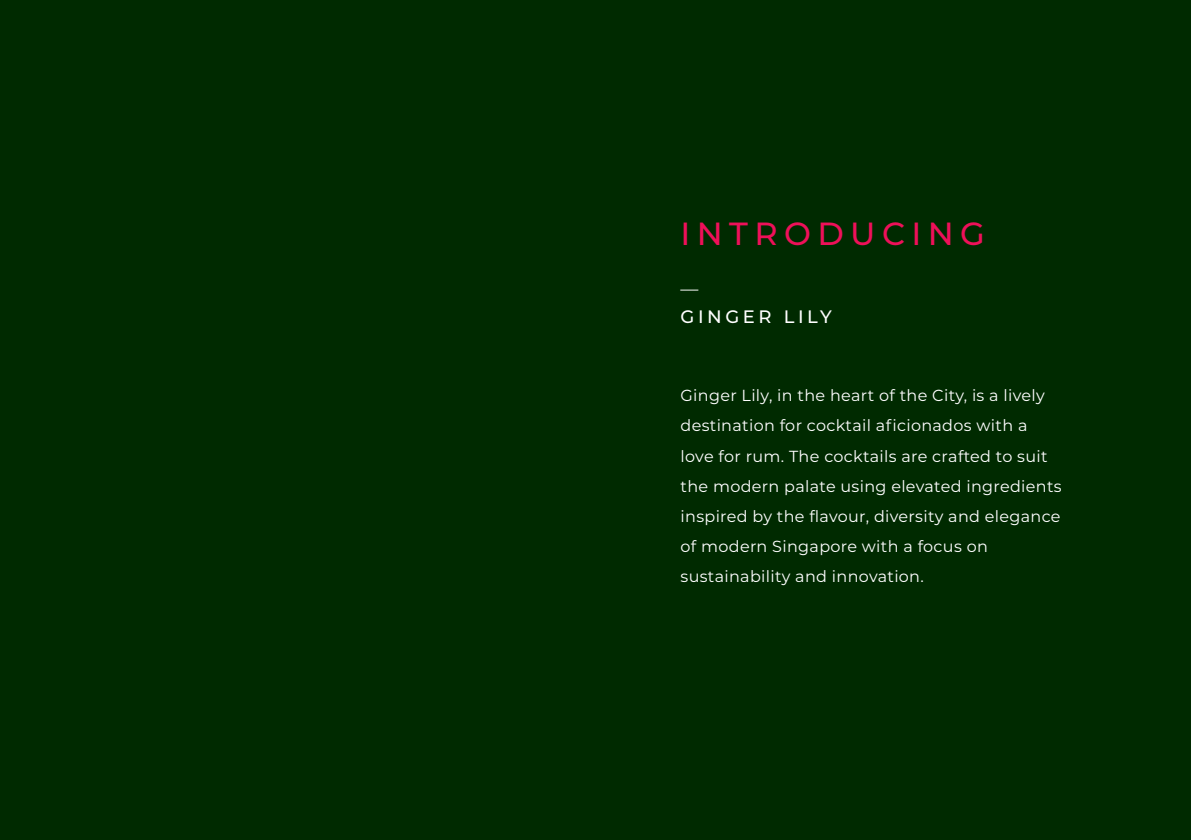
<style>
.page{position:relative;width:1191px;height:840px;background:#fff}
.page>*{position:absolute;margin:0;border:0;box-sizing:border-box;transform-origin:0 0}
.t1{font:500 32px "Montserrat";letter-spacing:.2em;color:#ee1059}
.t2{font:500 18px/28px "Montserrat";letter-spacing:.2em;color:#fff}
.t3{font:16px/30px "Montserrat";letter-spacing:.02em;color:#fff}
.s1{font-weight:400}
</style>
<div class="page">
<div style="left:0;top:0;width:1191px;height:839px;background:#002a00"></div>
<p class="t1" style="left:680px;top:211px;width:306px">INTRODUCING</p>
<p class="t2" style="left:680px;top:274px;width:153px"><span class="s1">—<br></span>GINGER LILY</p>
<p class="t3" style="left:680px;top:380px;width:383px">Ginger Lily, in the heart of the City, is a lively destination for cocktail aficionados with a love for rum. The cocktails are crafted to suit the modern palate using elevated ingredients inspired by the flavour, diversity and elegance of modern Singapore with a focus on sustainability and innovation.</p>
</div>
